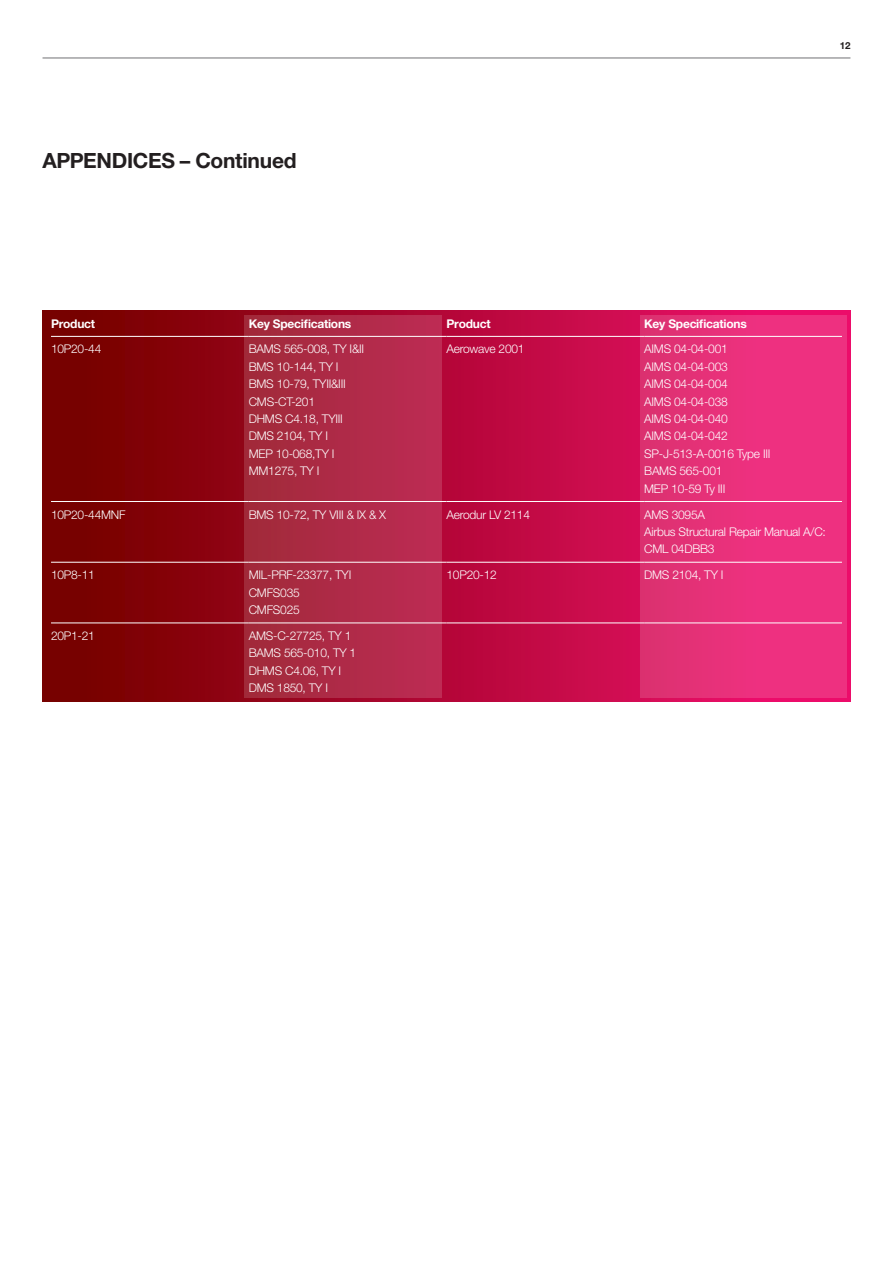
<style>
.page{position:relative;width:893px;height:1263px;background:#fff}
.page>*{position:absolute;margin:0;border:0;box-sizing:border-box;transform-origin:0 0}
.t1{font:700 21px "Helvetica Neue LT Pro";letter-spacing:-.015em;color:#231f20}
.t2{font:300 12px/17.4px "Helvetica Neue LT Pro";letter-spacing:-.02em;color:#fff}
.t3{font:700 12px "Helvetica Neue LT Pro";letter-spacing:-.02em;color:#fff}
.t4{font:700 9.75px "Helvetica Neue LT Pro";color:#231f20}
</style>
<div class="page">
<hr style="left:43px;top:57px;width:807px;height:2px;background:#808083">
<div style="left:43px;top:310px;width:807px;height:392px;background:linear-gradient(to right,#710000,#f60f75)"></div>
<div style="left:244px;top:315px;width:198px;height:382px;background:linear-gradient(to right,#a12b3a,#be2c55)"></div>
<div style="left:640px;top:315px;width:206px;height:382px;background:linear-gradient(to right,#de3272,#f33185)"></div>
<hr style="left:51px;top:336px;width:198px;height:1px;background:#fff">
<hr style="left:51px;top:501px;width:198px;height:1px;background:#fff">
<hr style="left:51px;top:562px;width:198px;height:1px;background:#fff">
<hr style="left:51px;top:622px;width:198px;height:1px;background:#fff">
<hr style="left:249px;top:336px;width:197px;height:1px;background:#fff">
<hr style="left:249px;top:501px;width:197px;height:1px;background:#fff">
<hr style="left:249px;top:562px;width:197px;height:1px;background:#fff">
<hr style="left:249px;top:622px;width:197px;height:1px;background:#fff">
<hr style="left:446px;top:336px;width:198px;height:1px;background:#fff">
<hr style="left:446px;top:501px;width:198px;height:1px;background:#fff">
<hr style="left:446px;top:562px;width:198px;height:1px;background:#fff">
<hr style="left:446px;top:622px;width:198px;height:1px;background:#fff">
<hr style="left:644px;top:336px;width:198px;height:1px;background:#fff">
<hr style="left:644px;top:501px;width:198px;height:1px;background:#fff">
<hr style="left:644px;top:562px;width:198px;height:1px;background:#fff">
<hr style="left:644px;top:622px;width:198px;height:1px;background:#fff">
<p class="t4" style="left:840px;top:40px;width:12px">12</p>
<h1 class="t1" style="left:43px;top:148px;width:256px">APPENDICES – Continued</h1>
<p class="t3" style="left:51px;top:316px;width:46px">Product</p>
<p class="t2" style="left:51px;top:340px;width:52px">10P20-44</p>
<p class="t2" style="left:51px;top:505px;width:76px">10P20-44MNF</p>
<p class="t2" style="left:51px;top:566px;width:45px">10P8-11</p>
<p class="t2" style="left:51px;top:627px;width:45px">20P1-21</p>
<p class="t3" style="left:249px;top:316px;width:104px">Key Specifications</p>
<p class="t2" style="left:249px;top:340px;width:117px">BAMS 565-008, TY I&amp;II<br>BMS 10-144, TY I<br>BMS 10-79, TYII&amp;III<br>CMS-CT-201<br>DHMS C4.18, TYIII<br>DMS 2104, TY I<br>MEP 10-068,TY I<br>MM1275, TY I</p>
<p class="t2" style="left:249px;top:505px;width:139px">BMS 10-72, TY VIII &amp; IX &amp; X</p>
<p class="t2" style="left:249px;top:566px;width:104px">MIL-PRF-23377, TYI<br>CMFS035<br>CMFS025</p>
<p class="t2" style="left:249px;top:627px;width:109px">AMS-C-27725, TY 1<br>BAMS 565-010, TY 1<br>DHMS C4.06, TY I<br>DMS 1850, TY I</p>
<p class="t3" style="left:446px;top:316px;width:46px">Product</p>
<p class="t2" style="left:446px;top:340px;width:80px">Aerowave 2001</p>
<p class="t2" style="left:446px;top:505px;width:85px">Aerodur LV 2114</p>
<p class="t2" style="left:446px;top:566px;width:52px">10P20-12</p>
<p class="t3" style="left:644px;top:316px;width:104px">Key Specifications</p>
<p class="t2" style="left:644px;top:340px;width:128px">AIMS 04-04-001<br>AIMS 04-04-003<br>AIMS 04-04-004<br>AIMS 04-04-038<br>AIMS 04-04-040<br>AIMS 04-04-042<br>SP-J-513-A-0016 Type III<br>BAMS 565-001<br>MEP 10-59 Ty III</p>
<p class="t2" style="left:644px;top:505px;width:183px">AMS 3095A<br>Airbus Structural Repair Manual A/C:<br>CML 04DBB3</p>
<p class="t2" style="left:644px;top:566px;width:81px">DMS 2104, TY I</p>
</div>
